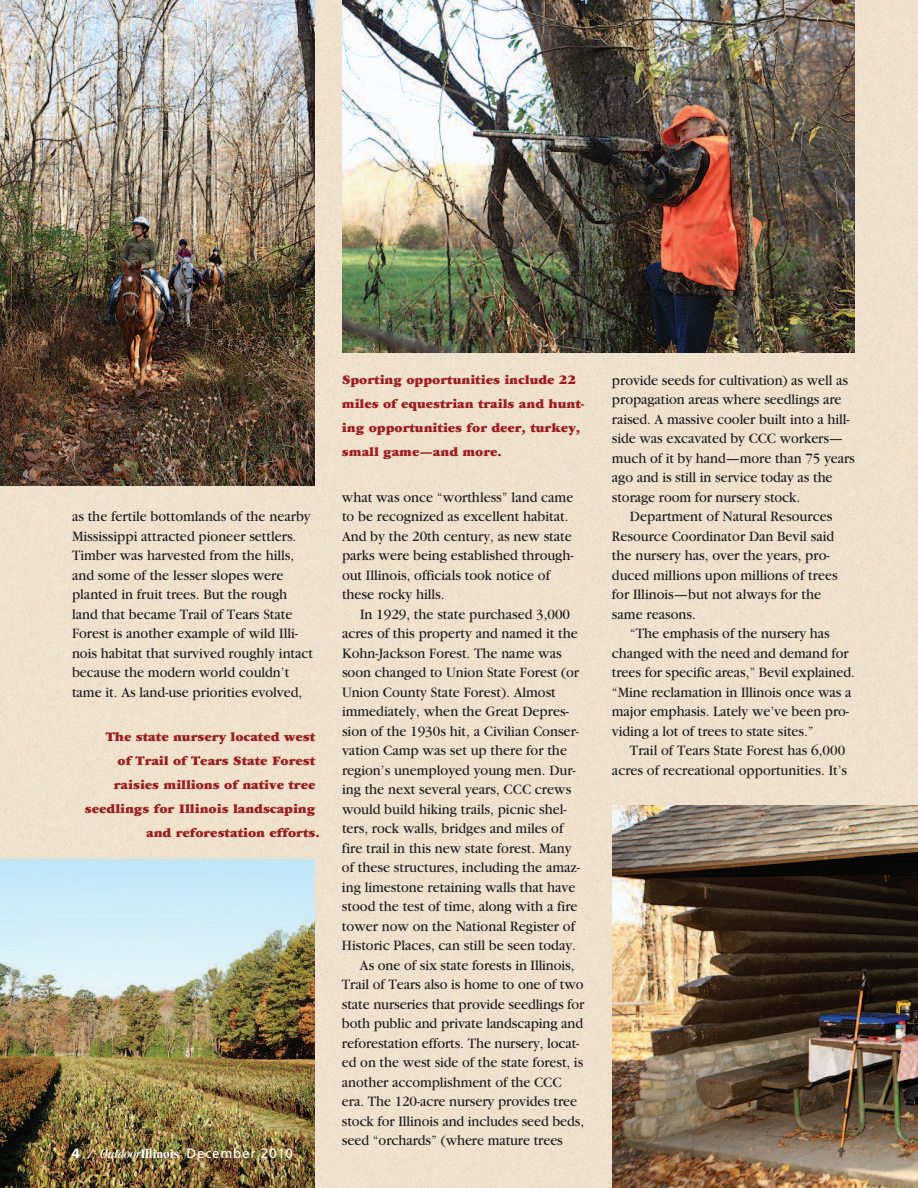
<style>
.page{position:relative;width:918px;height:1188px;background:#efe1cd}
.page>*{position:absolute;margin:0;border:0;box-sizing:border-box;transform-origin:0 0}
.t1{font:15px/19.5px "Garamond";color:#231f20;scale:.95 1}
.t2{font:900 13.5px/24px "Garamond";color:#9a1d20}
.t3{font:13.5px "Frutiger";letter-spacing:.055em;color:#fff}
.s1{font-weight:900}
.s2{font-family:"Garamond";font-style:italic;font-stretch:condensed}
.s3{font-family:"Garamond";font-weight:700;font-stretch:condensed}
</style>
<div class="page">
<img style="left:0;top:860px;width:315px;height:328px">
<img style="left:342px;top:0;width:513px;height:352px">
<img style="left:612px;top:806px;width:306px;height:382px">
<img style="left:0;top:0;width:315px;height:486px">
<p class="t1" style="left:72px;top:508px;width:255px">as the fertile bottomlands of the nearby Mississippi attracted pioneer settlers.<br>Timber was harvested from the hills, and some of the lesser slopes were planted in fruit trees. But the rough land that became Trail of Tears State Forest is another example of wild Illi&shy;nois habitat that survived roughly intact because the modern world couldn’t tame it. As land-use priorities evolved,</p>
<p class="t2" style="left:106px;top:726px;width:211px">The state nursery located west</p>
<p class="t2" style="left:118px;top:750px;width:199px">of Trail of Tears State Forest</p>
<p class="t2" style="left:114px;top:774px;width:203px">raisies millions of native tree</p>
<p class="t2" style="left:85px;top:798px;width:232px">seedlings for Illinois landscaping</p>
<p class="t2" style="left:146px;top:822px;width:175px">and reforestation efforts.</p>
<p class="t3" style="left:72px;top:1148px;width:223px"><span class="s1">4</span> <span class="s2">/ Outdoor</span><span class="s3">Illinois</span> December 2010</p>
<p class="t2" style="left:342px;top:369px;width:244px">Sporting opportunities include 22 miles of equestrian trails and hunt&shy;ing opportunities for deer, turkey, small game—and more.</p>
<p class="t1" style="left:342px;top:489px;width:245px">what was once “worthless” land came to be recognized as excellent habitat.<br>And by the 20th century, as new state parks were being established through&shy;out Illinois, officials took notice of these rocky hills.</p>
<p class="t1" style="left:360px;top:606px;width:223px">In 1929, the state purchased 3,000</p>
<p class="t1" style="left:342px;top:625px;width:250px">acres of this property and named it the</p>
<p class="t1" style="left:342px;top:645px;width:233px">Kohn-Jackson Forest. The name was</p>
<p class="t1" style="left:342px;top:664px;width:251px">soon changed to Union State Forest (or</p>
<p class="t1" style="left:342px;top:684px;width:227px">Union County State Forest). Almost</p>
<p class="t1" style="left:342px;top:703px;width:240px">immediately, when the Great Depres-</p>
<p class="t1" style="left:342px;top:723px;width:251px">sion of the 1930s hit, a Civilian Conser-</p>
<p class="t1" style="left:342px;top:742px;width:238px">vation Camp was set up there for the</p>
<p class="t1" style="left:342px;top:762px;width:248px">region’s unemployed young men. Dur-</p>
<p class="t1" style="left:342px;top:781px;width:243px">ing the next several years, CCC crews</p>
<p class="t1" style="left:342px;top:801px;width:238px">would build hiking trails, picnic shel-</p>
<p class="t1" style="left:342px;top:820px;width:235px">ters, rock walls, bridges and miles of</p>
<p class="t1" style="left:342px;top:840px;width:243px">fire trail in this new state forest. Many</p>
<p class="t1" style="left:342px;top:859px;width:252px">of these structures, including the amaz-</p>
<p class="t1" style="left:342px;top:879px;width:247px">ing limestone retaining walls that have</p>
<p class="t1" style="left:342px;top:898px;width:250px">stood the test of time, along with a fire</p>
<p class="t1" style="left:342px;top:918px;width:247px">tower now on the National Register of</p>
<p class="t1" style="left:342px;top:937px;width:248px">Historic Places, can still be seen today.</p>
<p class="t1" style="left:360px;top:957px;width:227px">As one of six state forests in Illinois,</p>
<p class="t1" style="left:342px;top:976px;width:256px">Trail of Tears also is home to one of two</p>
<p class="t1" style="left:342px;top:996px;width:257px">state nurseries that provide seedlings for</p>
<p class="t1" style="left:342px;top:1015px;width:255px">both public and private landscaping and</p>
<p class="t1" style="left:342px;top:1035px;width:251px">reforestation efforts. The nursery, locat-</p>
<p class="t1" style="left:342px;top:1054px;width:255px">ed on the west side of the state forest, is</p>
<p class="t1" style="left:342px;top:1074px;width:233px">another accomplishment of the CCC</p>
<p class="t1" style="left:342px;top:1093px;width:249px">era. The 120-acre nursery provides tree</p>
<p class="t1" style="left:342px;top:1113px;width:257px">stock for Illinois and includes seed beds,</p>
<p class="t1" style="left:342px;top:1132px;width:234px">seed “orchards” (where mature trees</p>
<p class="t1" style="left:612px;top:372px;width:250px">provide seeds for cultivation) as well as</p>
<p class="t1" style="left:612px;top:391px;width:243px">propagation areas where seedlings are</p>
<p class="t1" style="left:612px;top:411px;width:252px">raised. A massive cooler built into a hill-</p>
<p class="t1" style="left:612px;top:430px;width:245px">side was excavated by CCC workers—</p>
<p class="t1" style="left:612px;top:450px;width:257px">much of it by hand—more than 75 years</p>
<p class="t1" style="left:612px;top:469px;width:234px">ago and is still in service today as the</p>
<p class="t1" style="left:612px;top:489px;width:200px">storage room for nursery stock.</p>
<p class="t1" style="left:630px;top:508px;width:214px">Department of Natural Resources</p>
<p class="t1" style="left:612px;top:528px;width:235px">Resource Coordinator Dan Bevil said</p>
<p class="t1" style="left:612px;top:547px;width:231px">the nursery has, over the years, pro-</p>
<p class="t1" style="left:612px;top:567px;width:239px">duced millions upon millions of trees</p>
<p class="t1" style="left:612px;top:586px;width:222px">for Illinois—but not always for the</p>
<p class="t1" style="left:612px;top:606px;width:90px">same reasons.</p>
<p class="t1" style="left:630px;top:625px;width:212px">“The emphasis of the nursery has</p>
<p class="t1" style="left:612px;top:645px;width:251px">changed with the need and demand for</p>
<p class="t1" style="left:612px;top:664px;width:257px">trees for specific areas,” Bevil explained.</p>
<p class="t1" style="left:612px;top:684px;width:254px">“Mine reclamation in Illinois once was a</p>
<p class="t1" style="left:612px;top:703px;width:251px">major emphasis. Lately we’ve been pro-</p>
<p class="t1" style="left:612px;top:723px;width:214px">viding a lot of trees to state sites.”</p>
<p class="t1" style="left:630px;top:742px;width:228px">Trail of Tears State Forest has 6,000</p>
<p class="t1" style="left:612px;top:762px;width:249px">acres of recreational opportunities. It’s</p>
</div>
